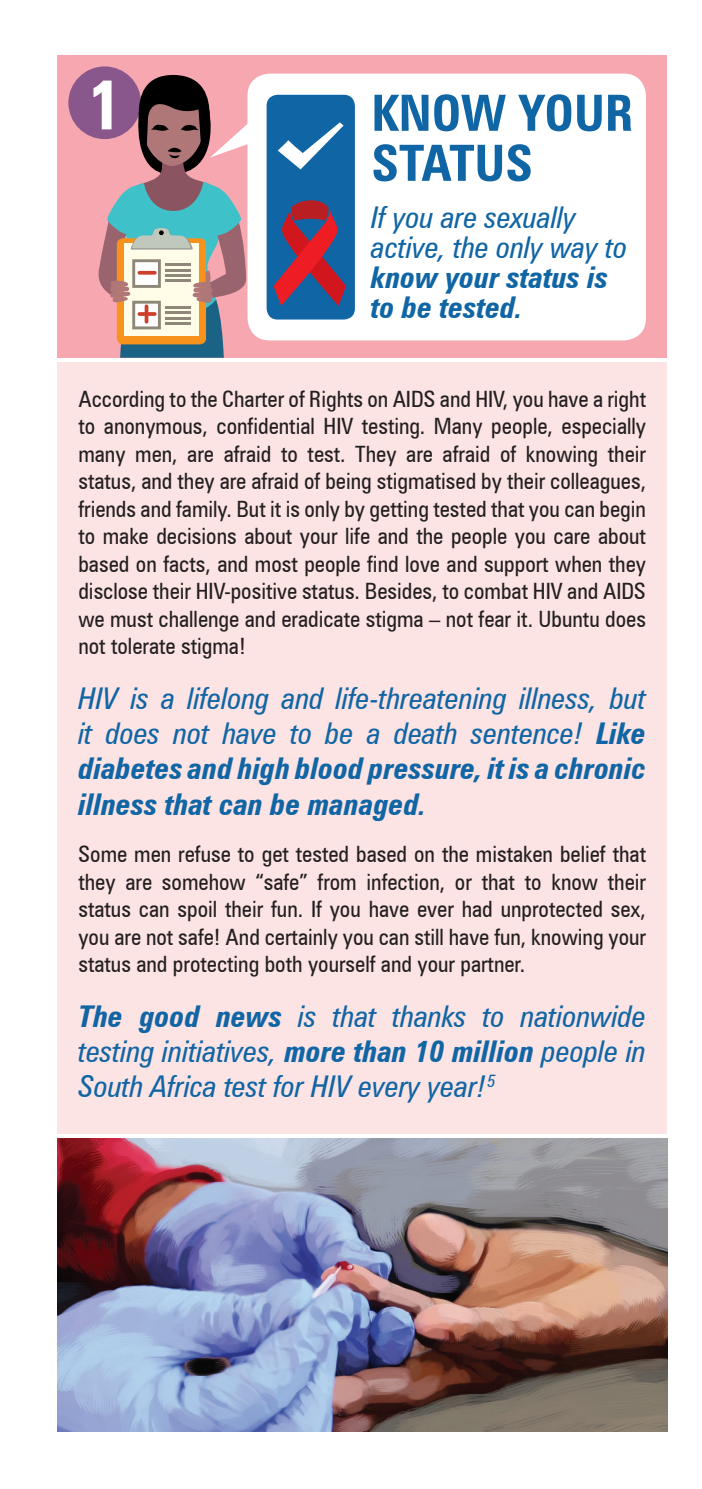
<style>
.page{position:relative;width:702px;height:1489px;background:#fff}
.page>*{position:absolute;margin:0;border:0;box-sizing:border-box;transform-origin:0 0}
.t1{font:700 condensed 70px "Zurich BT";color:#fff}
.t2{font:700 condensed 50px/50px "Zurich BT";color:#1065a4}
.t3{font:italic condensed 30px/35px "Zurich BT";color:#1065a4;text-align:justify}
.t4{font:italic 700 condensed 30px/30px "Zurich BT";color:#1065a4}
.t5{font:condensed 22.5px/27.5px "Zurich BT";color:#231f20;text-align:justify}
.s1{font-weight:700}
</style>
<div class="page">
<div style="left:57px;top:55px;width:610px;height:303px;background:#f7a7b0"></div>
<div style="left:57px;top:362px;width:610px;height:771px;background:#fce3e4"></div>
<div style="left:68px;top:66px;width:73px;height:73px;background:#89578b;border-radius:50%"></div>
<div style="left:247px;top:74px;width:399px;height:266px;background:#fff;border-radius:22px"></div>
<svg style="left:95px;top:75px;width:157px;height:283px"></svg>
<div style="left:266px;top:95px;width:89px;height:224px;background:#1065a4;border-radius:11px"></div>
<svg style="left:273px;top:200px;width:73px;height:106px"></svg>
<svg style="left:278px;top:122px;width:65px;height:47px"></svg>
<img style="left:57px;top:1138px;width:610px;height:293px">
<h1 class="t1" style="left:88px;top:62px;width:36px">1</h1>
<h2 class="t2" style="left:371px;top:88px;width:263px">KNOW YOUR<br>STATUS</h2>
<h3 class="t3" style="left:371px;top:202px;width:257px;line-height:30px">If you are sexually active, the only way to</h3>
<h3 class="t4" style="left:371px;top:262px;width:239px">know your status is to be tested.</h3>
<p class="t5" style="left:78px;top:385px;width:569px">According to the Charter of Rights on AIDS and HIV, you have a right to anonymous, confidential HIV testing. Many people, especially many men, are afraid to test. They are afraid of knowing their status, and they are afraid of being stigmatised by their colleagues, friends and family. But it is only by getting tested that you can begin to make decisions about your life and the people you care about based on facts, and most people find love and support when they disclose their HIV-positive status. Besides, to combat HIV and AIDS we must challenge and eradicate stigma – not fear it. Ubuntu does not tolerate stigma!</p>
<h3 class="t3" style="left:78px;top:681px;width:569px">HIV is a lifelong and life-threatening illness, but it does not have to be a death sentence! <span class="s1">Like diabetes and high blood pressure, it is a chronic illness that can be managed.</span></h3>
<p class="t5" style="left:78px;top:840px;width:569px">Some men refuse to get tested based on the mistaken belief that they are somehow “safe” from infection, or that to know their status can spoil their fun. If you have ever had unprotected sex, you are not safe! And certainly you can still have fun, knowing your status and protecting both yourself and your partner.</p>
<h3 class="t3" style="left:78px;top:998px;width:569px"><span class="s1">The good news</span> is that thanks to nationwide testing initiatives, <span class="s1">more than 10 million</span> people in South Africa test for HIV every year!<sup>5</sup></h3>
</div>
